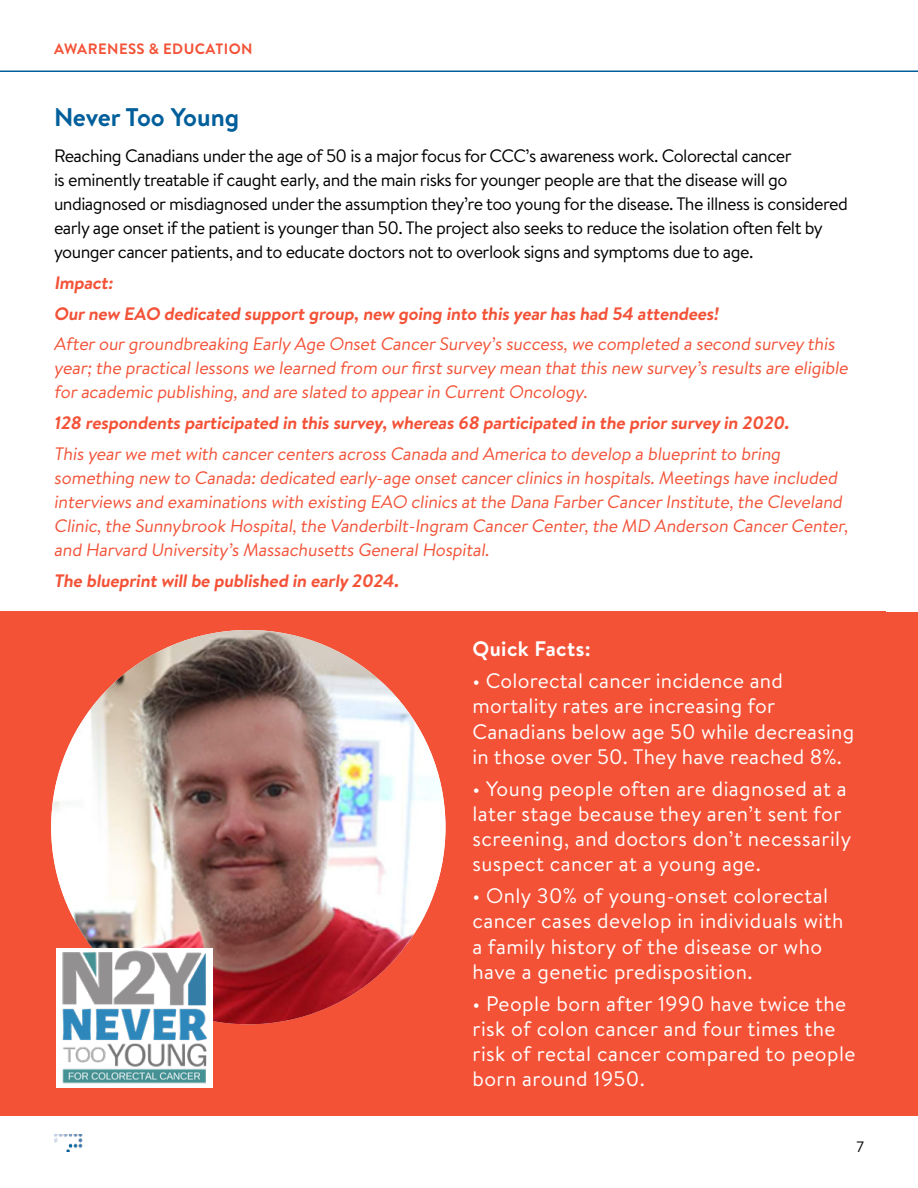
<style>
.page{position:relative;width:918px;height:1188px;background:#fff}
.page>*{position:absolute;margin:0;border:0;box-sizing:border-box;transform-origin:0 0}
.t1{font:700 25.5px "Brandon Text";letter-spacing:-.005em;color:#005f9b}
.t2{font:21px/25.2px "Brandon Text";letter-spacing:.02em;color:#fff}
.t3{font:700 21px "Brandon Text";letter-spacing:.02em;color:#fff}
.t4{font:18px/24px "Brandon Text";letter-spacing:-.02em;color:#f35237}
.t5{font:18px/24px "Brandon Text";letter-spacing:-.03em;color:#000}
.t6{font:700 18px/30.8px "Brandon Text";color:#f35237}
.t7{font:700 15px "Brandon Text";letter-spacing:.03em;color:#f35237}
.t8{font:15px "Brandon Text";color:#000}
</style>
<div class="page">
<div style="left:0;top:612px;width:886px;height:504px;background:#f35237"></div>
<svg style="left:0;top:70px;width:918px;height:2px;background:#3f86b3"></svg>
<div style="left:879px;top:612px;width:39px;height:503px;background:#f35237"></div>
<img style="left:51px;top:630px;width:395px;height:394px;border-radius:197px">
<img style="left:57px;top:948px;width:156px;height:140px">
<img style="left:54px;top:1134px;width:28px;height:18px">
<p class="t7" style="left:54px;top:43px;width:200px">AWARENESS &amp; EDUCATION</p>
<h1 class="t1" style="left:54px;top:106px;width:187px">Never Too Young</h1>
<p class="t5" style="left:54px;top:145px;width:796px">Reaching Canadians under the age of 50 is a major focus for CCC’s awareness work. Colorectal cancer<br>is eminently treatable if caught early, and the main risks for younger people are that the disease will go undiagnosed or misdiagnosed under the assumption they’re too young for the disease. The illness is considered early age onset if the patient is younger than 50. The project also seeks to reduce the isolation often felt by younger cancer patients, and to educate doctors not to overlook signs and symptoms due to age.</p>
<p class="t6" style="left:54px;top:269px;width:668px">Impact:<br>Our new EAO dedicated support group, new going into this year has had 54 attendees!</p>
<p class="t4" style="left:54px;top:334px;width:798px">After our groundbreaking Early Age Onset Cancer Survey’s success, we completed a second survey this year; the practical lessons we learned from our first survey mean that this new survey’s results are eligible for academic publishing, and are slated to appear in Current Oncology.</p>
<p class="t6" style="left:54px;top:409px;width:739px">128 respondents participated in this survey, whereas 68 participated in the prior survey in 2020.</p>
<p class="t4" style="left:54px;top:443px;width:798px">This year we met with cancer centers across Canada and America to develop a blueprint to bring something new to Canada: dedicated early-age onset cancer clinics in hospitals. Meetings have included interviews and examinations with existing EAO clinics at the Dana Farber Cancer Institute, the Cleveland Clinic, the Sunnybrook Hospital, the Vanderbilt-Ingram Cancer Center, the MD Anderson Cancer Center, and Harvard University’s Massachusetts General Hospital.</p>
<p class="t6" style="left:54px;top:567px;width:349px">The blueprint will be published in early 2024.</p>
<p class="t3" style="left:472px;top:640px;width:120px">Quick Facts:</p>
<p class="t2" style="left:472px;top:670px;width:383px">• Colorectal cancer incidence and mortality rates are increasing for Canadians below age 50 while decreasing in those over 50. They have reached 8%.</p>
<p class="t2" style="left:472px;top:778px;width:380px">• Young people often are diagnosed at a later stage because they aren’t sent for screening, and doctors don’t necessarily suspect cancer at a young age.</p>
<p class="t2" style="left:472px;top:885px;width:373px">• Only 30% of young-onset colorectal cancer cases develop in individuals with a family history of the disease or who have a genetic predisposition.</p>
<p class="t2" style="left:472px;top:993px;width:384px">• People born after 1990 have twice the risk of colon cancer and four times the risk of rectal cancer compared to people born around 1950.</p>
<p class="t8" style="left:856px;top:1141px;width:9px">7</p>
</div>
